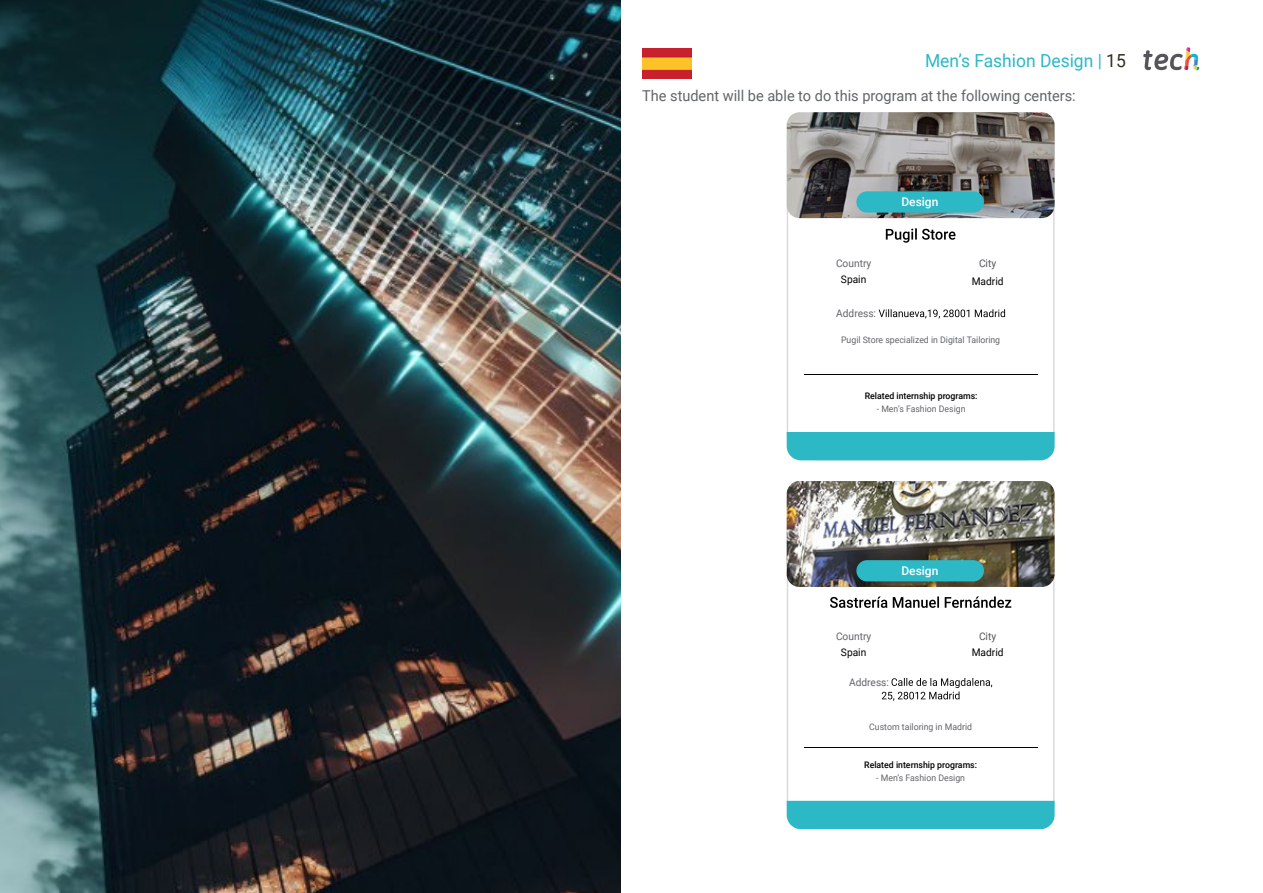
<style>
.page{position:relative;width:1263px;height:893px;background:#fff}
.page>*{position:absolute;margin:0;border:0;box-sizing:border-box;transform-origin:0 0}
.t1{font:18px "Roboto";color:#2db8c5}
.t2{font:15px "Roboto";color:#61646a}
.t3{font:500 12px "Roboto";color:#fff}
.t4{font:10.5px "Roboto";color:#61646a}
.t5{font:10.5px "Roboto";color:#000}
.t6{font:10.5px "Roboto";color:#52555b}
.t7{font:9px "Roboto";color:#61646a}
.t8{font:500 9px "Roboto";color:#000}
.s1{color:#312e20}
</style>
<div class="page">
<img style="left:0;top:0;width:621px;height:893px">
<svg style="left:1143px;top:47px;width:56px;height:24px"></svg>
<img style="left:642px;top:49px;width:49px;height:30px">
<svg style="left:786px;top:121px;width:269px;height:340px"></svg>
<img style="left:787px;top:112px;width:267px;height:106px">
<div style="left:856px;top:191px;width:128px;height:22px;background:#2db8c5;border-radius:11px"></div>
<hr style="left:804px;top:374px;width:233px;height:1px;background:#000">
<svg style="left:886px;top:228px;width:69px;height:15px"></svg>
<svg style="left:879px;top:309px;width:126px;height:10px"></svg>
<div style="left:787px;top:432px;width:267px;height:28px;background:#2db8c5"></div>
<svg style="left:786px;top:490px;width:269px;height:340px"></svg>
<img style="left:787px;top:481px;width:267px;height:106px">
<div style="left:856px;top:560px;width:128px;height:21px;background:#2db8c5;border-radius:11px"></div>
<div style="left:787px;top:801px;width:267px;height:28px;background:#2db8c5"></div>
<hr style="left:804px;top:747px;width:233px;height:1px;background:#000">
<svg style="left:830px;top:596px;width:181px;height:12px"></svg>
<svg style="left:882px;top:678px;width:110px;height:23px"></svg>
<h1 class="t1" style="left:925px;top:48px;width:202px">Men’s Fashion Design | <span class="s1">15</span></h1>
<h2 class="t2" style="left:642px;top:86px;width:435px">The student will be able to do this program at the following centers:</h2>
<p class="t4" style="left:836px;top:256px;width:37px">Country</p>
<p class="t5" style="left:841px;top:272px;width:27px">Spain</p>
<h3 class="t3" style="left:901px;top:194px;width:39px">Design</h3>
<p class="t6" style="left:979px;top:256px;width:19px">City</p>
<p class="t5" style="left:972px;top:274px;width:33px">Madrid</p>
<p class="t4" style="left:836px;top:306px;width:41px">Address:</p>
<p class="t7" style="left:841px;top:334px;width:161px">Pugil Store specialized in Digital Tailoring</p>
<p class="t8" style="left:865px;top:390px;width:114px">Related internship programs:</p>
<p class="t7" style="left:877px;top:403px;width:90px">- Men’s Fashion Design</p>
<p class="t4" style="left:836px;top:629px;width:37px">Country</p>
<p class="t5" style="left:841px;top:645px;width:27px">Spain</p>
<h3 class="t3" style="left:901px;top:563px;width:39px">Design</h3>
<p class="t6" style="left:979px;top:629px;width:19px">City</p>
<p class="t5" style="left:972px;top:645px;width:33px">Madrid</p>
<p class="t4" style="left:849px;top:675px;width:41px">Address:</p>
<p class="t7" style="left:869px;top:721px;width:104px">Custom tailoring in Madrid</p>
<p class="t8" style="left:864px;top:758px;width:114px">Related internship programs:</p>
<p class="t7" style="left:876px;top:771px;width:90px">- Men’s Fashion Design</p>
</div>
